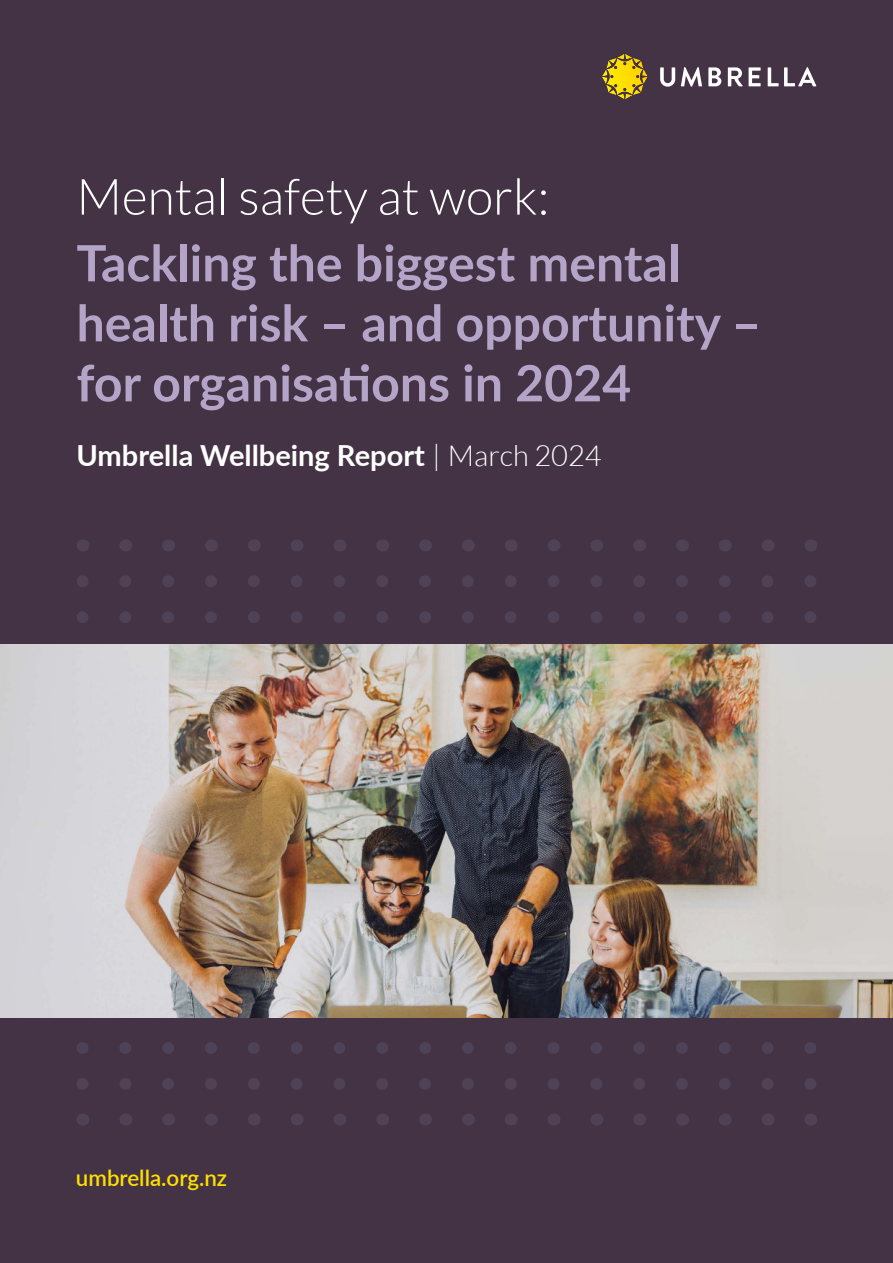
<style>
.page{position:relative;width:893px;height:1263px;background:#433344}
.page>*{position:absolute;margin:0;border:0;box-sizing:border-box;transform-origin:0 0}
.t1{font:700 49.95px/60px "Lato";color:#b4a5c8}
.t2{font:300 49.95px "Lato";color:#fff}
.t3{font:700 28.95px "Lato";color:#fff}
.t4{font:600 22.35px "Lato";color:#fedf00}
.s1{font-weight:300}
</style>
<div class="page">
<svg style="left:333px;top:581px;width:12px;height:509px"></svg>
<svg style="left:205px;top:581px;width:12px;height:509px"></svg>
<svg style="left:248px;top:581px;width:12px;height:509px"></svg>
<svg style="left:119px;top:581px;width:12px;height:509px"></svg>
<svg style="left:77px;top:581px;width:12px;height:509px"></svg>
<svg style="left:376px;top:581px;width:12px;height:509px"></svg>
<svg style="left:291px;top:581px;width:12px;height:509px"></svg>
<svg style="left:162px;top:581px;width:12px;height:509px"></svg>
<svg style="left:419px;top:581px;width:12px;height:509px"></svg>
<svg style="left:462px;top:581px;width:12px;height:509px"></svg>
<svg style="left:505px;top:581px;width:12px;height:509px"></svg>
<svg style="left:676px;top:581px;width:12px;height:509px"></svg>
<svg style="left:547px;top:581px;width:12px;height:509px"></svg>
<svg style="left:719px;top:581px;width:12px;height:509px"></svg>
<svg style="left:590px;top:581px;width:12px;height:509px"></svg>
<svg style="left:762px;top:581px;width:12px;height:509px"></svg>
<svg style="left:633px;top:581px;width:12px;height:509px"></svg>
<svg style="left:804px;top:581px;width:12px;height:509px"></svg>
<img style="left:0;top:644px;width:893px;height:373px">
<svg style="left:602px;top:54px;width:46px;height:45px"></svg>
<svg style="left:660px;top:67px;width:15px;height:20px"></svg>
<svg style="left:681px;top:67px;width:21px;height:20px"></svg>
<svg style="left:708px;top:67px;width:13px;height:19px"></svg>
<svg style="left:728px;top:67px;width:15px;height:19px"></svg>
<svg style="left:749px;top:67px;width:12px;height:19px"></svg>
<svg style="left:768px;top:67px;width:48px;height:19px"></svg>
<p class="t2" style="left:77px;top:177px;width:474px">Mental safety at work:</p>
<p class="t1" style="left:77px;top:236px;width:686px">Tackling the biggest mental health risk – and opportunity – for organisations in 2024</p>
<p class="t3" style="left:77px;top:444px;width:527px">Umbrella Wellbeing Report <span class="s1">| March 2024</span></p>
<p class="t4" style="left:76px;top:1170px;width:153px">umbrella.org.nz</p>
</div>
